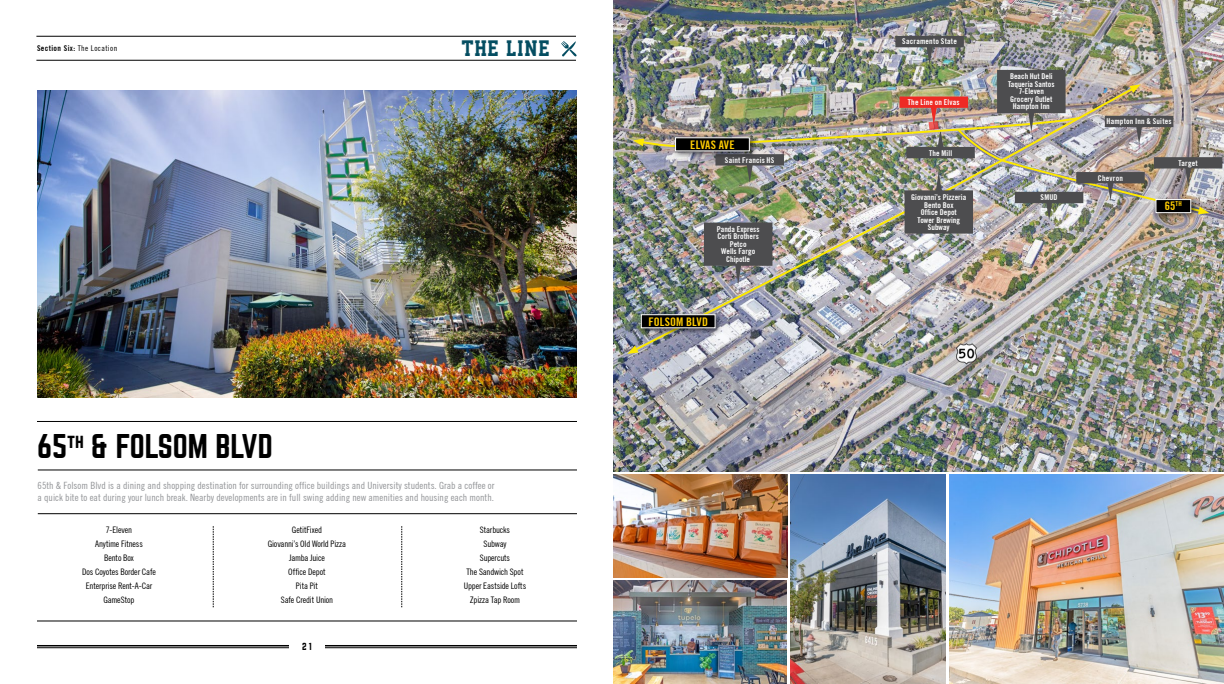
<style>
.page{position:relative;width:1224px;height:684px;background:#fff}
.page>*{position:absolute;margin:0;border:0;box-sizing:border-box;transform-origin:0 0}
.t1{font:30px "Norwester";color:#000}
.t2{font:23.3px "Athletico Sharp";color:#044d61}
.t3{font:700 condensed 11.8px "Trade Gothic No.20";letter-spacing:.01em;color:#ffcd03}
.t4{font:condensed 10px/12px "Trade Gothic No.18";color:#939598}
.t5{font:condensed 9px/14px "Trade Gothic No.18";letter-spacing:-.015em;color:#000;text-align:center}
.t6{font:9px "Norwester";color:#000}
.t7{font:700 condensed 8px/7.6px "Trade Gothic No.20";color:#fff;text-align:center}
.t8{font:700 condensed 8px "Trade Gothic No.20";letter-spacing:.025em;color:#fff}
.t9{font:700 condensed 8px "Trade Gothic No.20";letter-spacing:.05em;color:#000}
.t10{font:700 condensed 8px "Trade Gothic No.20";letter-spacing:.02em;color:#fff}
.s1{font-family:"Trade Gothic No.18";font-weight:400}
</style>
<div class="page">
<hr style="left:38px;top:470px;width:539px;height:1px;background:#000">
<hr style="left:38px;top:513px;width:539px;height:1px;background:#000">
<hr style="left:37px;top:421px;width:540px;height:1px;background:#000">
<hr style="left:37px;top:645px;width:252px;height:1px;background:#000">
<hr style="left:37px;top:647px;width:252px;height:1px;background:#000">
<hr style="left:325px;top:645px;width:252px;height:1px;background:#000">
<hr style="left:325px;top:647px;width:252px;height:1px;background:#000">
<img style="left:37px;top:91px;width:540px;height:306px">
<hr style="left:37px;top:621px;width:540px;height:1px;background:#000">
<svg style="left:213px;top:526px;width:1px;height:81px"></svg>
<svg style="left:402px;top:526px;width:1px;height:81px"></svg>
<hr style="left:36px;top:60px;width:540px;height:1px;background:#000">
<hr style="left:36px;top:36px;width:540px;height:1px;background:#000">
<svg style="left:561px;top:41px;width:16px;height:15px"></svg>
<img style="left:790px;top:475px;width:156px;height:209px">
<img style="left:613px;top:475px;width:174px;height:103px">
<img style="left:613px;top:581px;width:174px;height:103px">
<img style="left:949px;top:475px;width:275px;height:209px">
<img style="left:613px;top:0;width:611px;height:472px">
<img style="left:631px;top:85px;width:506px;height:268px">
<svg style="left:627px;top:346px;width:12px;height:8px"></svg>
<div style="left:637px;top:311px;width:86px;height:25px;background:#000;opacity:.65"></div>
<div style="left:641px;top:314px;width:74px;height:14px;background:#000;border:1px solid #fff"></div>
<img style="left:952px;top:340px;width:28px;height:28px">
<img style="left:633px;top:36px;width:589px;height:248px">
<p class="t9" style="left:37px;top:44px;width:82px">Section Six: <span class="s1">The Location</span></p>
<h1 class="t1" style="left:37px;top:431px;width:237px">65<sup>th</sup> &amp; FOLSOM BLVD</h1>
<h2 class="t2" style="left:461px;top:35px;width:91px">THE LINE</h2>
<p class="t4" style="left:38px;top:480px;width:459px">65th &amp; Folsom Blvd is a dining and shopping destination for surrounding office buildings and University students. Grab a coffee or a quick bite to eat during your lunch break. Nearby developments are in full swing adding new amenities and housing each month.</p>
<p class="t5" style="left:82px;top:522px;width:75px">7-Eleven<br>Anytime Fitness<br>Bento Box<br>Dos Coyotes Border Cafe<br>Enterprise Rent-A-Car<br>GameStop</p>
<p class="t5" style="left:268px;top:522px;width:80px">GetitFixed<br>Giovanni’s Old World Pizza<br>Jamba Juice<br>Office Depot<br>Pita Pit<br>Safe Credit Union</p>
<p class="t5" style="left:464px;top:522px;width:64px">Starbucks<br>Subway<br>Supercuts<br>The Sandwich Spot<br>Upper Eastside Lofts<br>Zpizza Tap Room</p>
<p class="t6" style="left:302px;top:642px;width:11px">21</p>
<h3 class="t3" style="left:690px;top:137px;width:46px">ELVAS AVE</h3>
<p class="t10" style="left:725px;top:155px;width:51px">Saint Francis HS</p>
<p class="t7" style="left:717px;top:225px;width:44px">Panda Express<br>Corti Brothers<br>Petco<br>Wells Fargo<br>Chipotle</p>
<h3 class="t3" style="left:648px;top:314px;width:61px">FOLSOM BLVD</h3>
<p class="t8" style="left:902px;top:37px;width:56px">Sacramento State</p>
<p class="t8" style="left:908px;top:97px;width:53px">The Line on Elvas</p>
<p class="t7" style="left:929px;top:149px;width:25px">The Mill</p>
<p class="t7" style="left:911px;top:193px;width:56px">Giovanni’s Pizzeria<br>Bento Box<br>Office Depot<br>Tower Brewing<br>Subway</p>
<p class="t7" style="left:1008px;top:72px;width:48px">Beach Hut Deli<br>Taqueria Santos<br>7-Eleven<br>Grocery Outlet<br>Hampton Inn</p>
<p class="t7" style="left:1041px;top:194px;width:19px">SMUD</p>
<p class="t8" style="left:1107px;top:117px;width:67px">Hampton Inn &amp; Suites</p>
<p class="t10" style="left:1098px;top:173px;width:27px">Chevron</p>
<p class="t7" style="left:1178px;top:159px;width:21px">Target</p>
<h3 class="t3" style="left:1165px;top:199px;width:19px">65<sup>TH</sup></h3>
</div>
